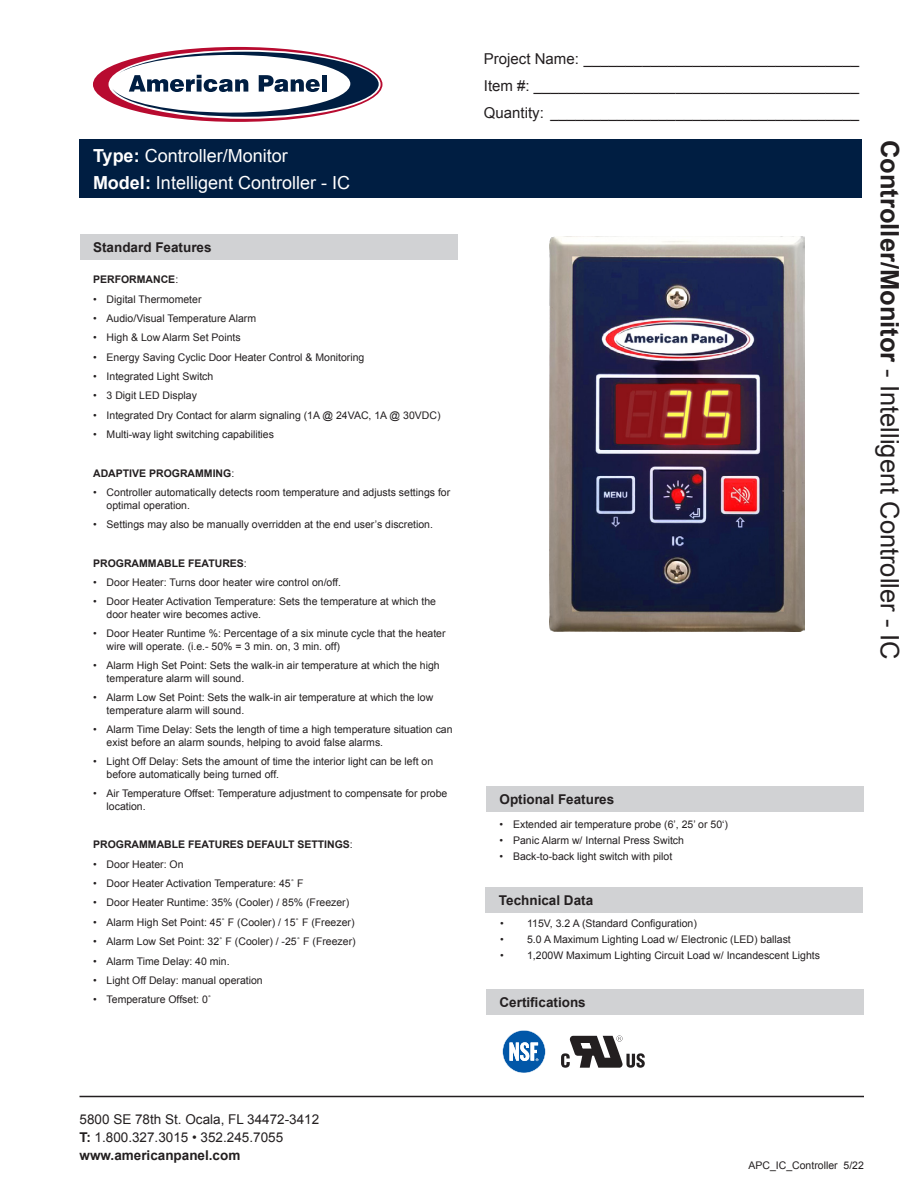
<style>
.page{position:relative;width:918px;height:1188px;background:#fff}
.page>*{position:absolute;margin:0;border:0;box-sizing:border-box;transform-origin:0 0}
.t1{font:25.5px "Arial";color:#231f20}
.t2{font:18px "Arial";color:#fff}
.t3{font:15px "Arial";color:#231f20}
.t4{font:700 13.5px "Arial";color:#231f20}
.t5{font:13.5px "Arial";color:#231f20}
.t6{font:10.5px/12.6px "Arial";color:#231f20}
.t7{font:700 10.5px "Arial";color:#231f20}
.s1{font-weight:700}
.s2{font-weight:400}
</style>
<div class="page">
<div style="left:80px;top:140px;width:782px;height:58px;background:#001e42"></div>
<div style="left:486px;top:990px;width:378px;height:25px;background:#d1d2d4"></div>
<div style="left:80px;top:235px;width:378px;height:25px;background:#d1d2d4"></div>
<div style="left:485px;top:887px;width:378px;height:26px;background:#d1d2d4"></div>
<svg style="left:93px;top:47px;width:289px;height:75px"></svg>
<div style="left:322px;top:75px;width:5px;height:17px;background:#001e42"></div>
<img style="left:549px;top:237px;width:256px;height:394px">
<svg style="left:502px;top:1030px;width:44px;height:43px"></svg>
<svg style="left:561px;top:1036px;width:84px;height:32px"></svg>
<hr style="left:80px;top:1096px;width:784px;height:1px;background:#231f20">
<div style="left:486px;top:786px;width:378px;height:26px;background:#d1d2d4"></div>
<p class="t2" style="left:93px;top:144px;width:196px"><span class="s1">Type:</span> Controller/Monitor</p>
<p class="t2" style="left:93px;top:171px;width:259px"><span class="s1">Model:</span> Intelligent Controller - IC</p>
<p class="t4" style="left:93px;top:239px;width:120px">Standard Features</p>
<p class="t7" style="left:93px;top:273px;width:87px">PERFORMANCE<span class="s2">:</span></p>
<p class="t6" style="left:93px;top:293px;width:110px">• Digital Thermometer</p>
<p class="t6" style="left:93px;top:312px;width:165px">• Audio/Visual Temperature Alarm</p>
<p class="t6" style="left:93px;top:331px;width:149px">• High &amp; Low Alarm Set Points</p>
<p class="t6" style="left:93px;top:351px;width:273px">• Energy Saving Cyclic Door Heater Control &amp; Monitoring</p>
<p class="t6" style="left:93px;top:370px;width:122px">• Integrated Light Switch</p>
<p class="t6" style="left:93px;top:389px;width:105px">• 3 Digit LED Display</p>
<p class="t6" style="left:93px;top:409px;width:349px">• Integrated Dry Contact for alarm signaling (1A @ 24VAC, 1A @ 30VDC)</p>
<p class="t6" style="left:93px;top:428px;width:182px">• Multi-way light switching capabilities</p>
<p class="t7" style="left:93px;top:466px;width:143px">ADAPTIVE PROGRAMMING<span class="s2">:</span></p>
<p class="t6" style="left:107px;top:486px;width:345px;text-indent:-13px">• Controller automatically detects room temperature and adjusts settings for optimal operation.</p>
<p class="t6" style="left:93px;top:518px;width:341px">• Settings may also be manually overridden at the end user’s discretion.</p>
<p class="t7" style="left:93px;top:556px;width:155px">PROGRAMMABLE FEATURES<span class="s2">:</span></p>
<p class="t6" style="left:93px;top:576px;width:249px">• Door Heater: Turns door heater wire control on/off.</p>
<p class="t6" style="left:107px;top:596px;width:331px;text-indent:-13px">• Door Heater Activation Temperature: Sets the temperature at which the door heater wire becomes active.</p>
<p class="t6" style="left:107px;top:627px;width:341px;text-indent:-13px">• Door Heater Runtime %: Percentage of a six minute cycle that the heater wire will operate. (i.e.- 50% = 3 min. on, 3 min. off)</p>
<p class="t6" style="left:107px;top:659px;width:335px;text-indent:-13px">• Alarm High Set Point: Sets the walk-in air temperature at which the high temperature alarm will sound.</p>
<p class="t6" style="left:107px;top:691px;width:328px;text-indent:-13px">• Alarm Low Set Point: Sets the walk-in air temperature at which the low temperature alarm will sound.</p>
<p class="t6" style="left:107px;top:723px;width:348px;text-indent:-13px">• Alarm Time Delay: Sets the length of time a high temperature situation can exist before an alarm sounds, helping to avoid false alarms.</p>
<p class="t6" style="left:107px;top:755px;width:328px;text-indent:-13px">• Light Off Delay: Sets the amount of time the interior light can be left on before automatically being turned off.</p>
<p class="t6" style="left:107px;top:787px;width:342px;text-indent:-13px">• Air Temperature Offset: Temperature adjustment to compensate for probe location.</p>
<p class="t7" style="left:93px;top:838px;width:261px">PROGRAMMABLE FEATURES DEFAULT SETTINGS<span class="s2">:</span></p>
<p class="t6" style="left:93px;top:858px;width:92px">• Door Heater: On</p>
<p class="t6" style="left:93px;top:877px;width:212px">• Door Heater Activation Temperature: 45˚ F</p>
<p class="t6" style="left:93px;top:897px;width:258px">• Door Heater Runtime: 35% (Cooler) / 85% (Freezer)</p>
<p class="t6" style="left:93px;top:916px;width:263px">• Alarm High Set Point: 45˚ F (Cooler) / 15˚ F (Freezer)</p>
<p class="t6" style="left:93px;top:935px;width:264px">• Alarm Low Set Point: 32˚ F (Cooler) / -25˚ F (Freezer)</p>
<p class="t6" style="left:93px;top:955px;width:138px">• Alarm Time Delay: 40 min.</p>
<p class="t6" style="left:93px;top:974px;width:171px">• Light Off Delay: manual operation</p>
<p class="t6" style="left:93px;top:993px;width:120px">• Temperature Offset: 0˚</p>
<p class="t3" style="left:484px;top:49px;width:377px">Project Name: _________________________________</p>
<p class="t3" style="left:484px;top:76px;width:377px">Item #: _______________________________________</p>
<p class="t3" style="left:484px;top:103px;width:377px">Quantity: _____________________________________</p>
<p class="t1" style="left:907px;top:140px;width:521px;rotate:90deg"><span class="s1">Controller/Monitor</span> - Intelligent Controller - IC</p>
<p class="t4" style="left:500px;top:790px;width:116px">Optional Features</p>
<p class="t6" style="left:500px;top:818px;width:230px">• Extended air temperature probe (6’, 25’ or 50‘)</p>
<p class="t6" style="left:500px;top:834px;width:186px">• Panic Alarm w/ Internal Press Switch</p>
<p class="t6" style="left:500px;top:850px;width:174px">• Back-to-back light switch with pilot</p>
<p class="t4" style="left:499px;top:891px;width:96px">Technical Data</p>
<p class="t6" style="left:500px;top:917px;width:198px">• 115V, 3.2 A (Standard Configuration)</p>
<p class="t6" style="left:500px;top:933px;width:292px">• 5.0 A Maximum Lighting Load w/ Electronic (LED) ballast</p>
<p class="t6" style="left:500px;top:949px;width:321px">• 1,200W Maximum Lighting Circuit Load w/ Incandescent Lights</p>
<p class="t4" style="left:500px;top:994px;width:88px">Certifications</p>
<p class="t5" style="left:80px;top:1111px;width:241px">5800 SE 78th St. Ocala, FL 34472-3412</p>
<p class="t5" style="left:80px;top:1129px;width:205px"><span class="s1">T:</span> 1.800.327.3015 • 352.245.7055</p>
<p class="t4" style="left:80px;top:1147px;width:162px">www.americanpanel.com</p>
<p class="t6" style="left:748px;top:1159px;width:117px">APC_IC_Controller 5/22</p>
</div>
